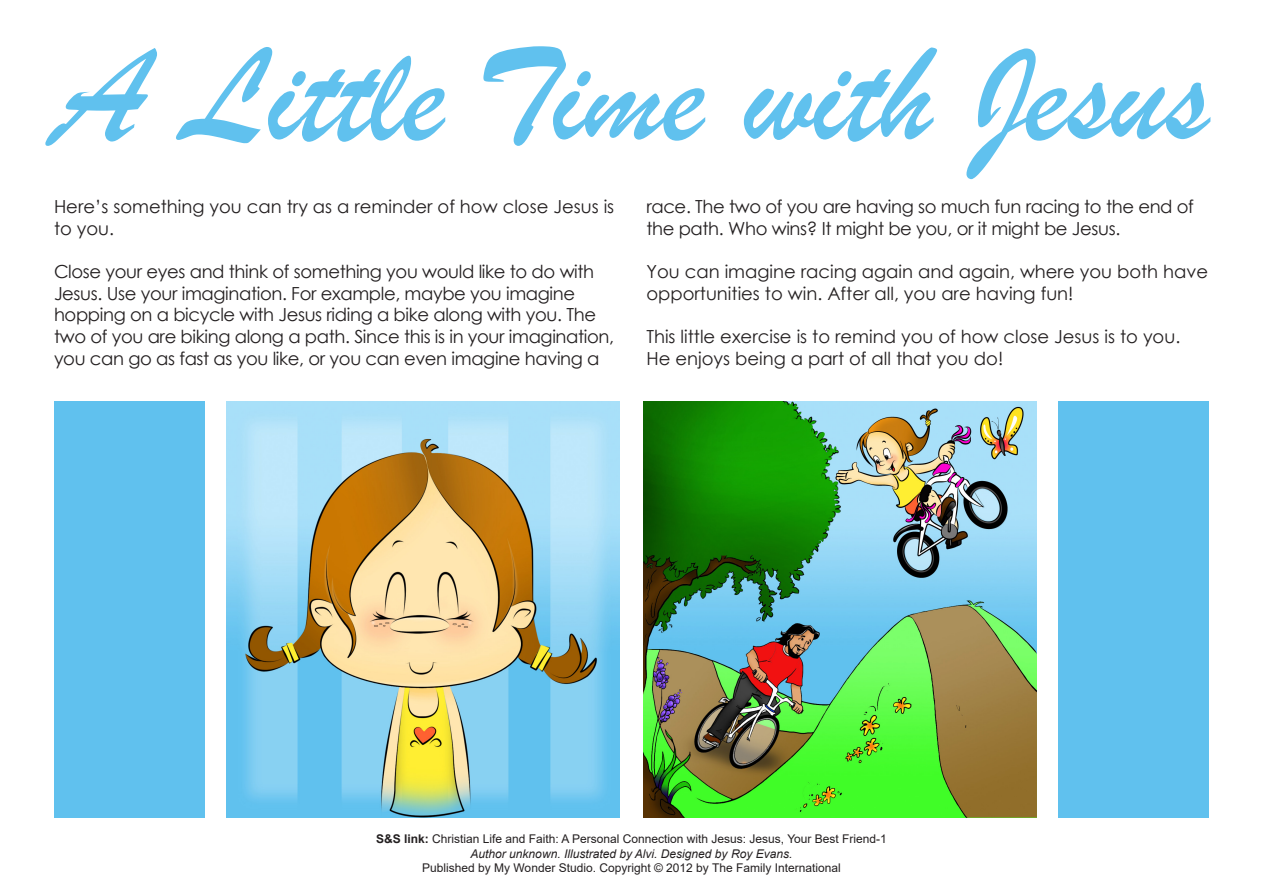
<style>
.page{position:relative;width:1263px;height:893px;background:#fff}
.page>*{position:absolute;margin:0;border:0;box-sizing:border-box;transform-origin:0 0}
.t1{font:141.3px "Brush Script";color:#60c1ee}
.t2{font:18px/21.6px "Century Gothic";letter-spacing:-.02em;color:#231f20}
.t3{font:18px/21.6px "Century Gothic";color:#231f20}
.t4{font:12px "Arial";color:#231f20}
.t5{font:italic 12px "Arial";color:#231f20}
.s1{font-weight:700}
</style>
<div class="page">
<img style="left:226px;top:401px;width:394px;height:417px">
<img style="left:643px;top:401px;width:394px;height:417px">
<div style="left:54px;top:401px;width:151px;height:417px;background:#60c1ee"></div>
<div style="left:1058px;top:401px;width:151px;height:417px;background:#60c1ee"></div>
<p class="t1" style="left:54px;top:9px;width:1156px">A Little Time with Jesus</p>
<p class="t3" style="left:54px;top:196px;width:562px">Here’s something you can try as a reminder of how close Jesus is to you.</p>
<p class="t2" style="left:54px;top:261px;width:562px">Close your eyes and think of something you would like to do with Jesus. Use your imagination. For example, maybe you imagine hopping on a bicycle with Jesus riding a bike along with you. The two of you are biking along a path. Since this is in your imagination, you can go as fast as you like, or you can even imagine having a</p>
<p class="t2" style="left:646px;top:196px;width:549px">race. The two of you are having so much fun racing to the end of the path. Who wins? It might be you, or it might be Jesus.</p>
<p class="t3" style="left:646px;top:261px;width:563px">You can imagine racing again and again, where you both have opportunities to win. After all, you are having fun!</p>
<p class="t3" style="left:646px;top:325px;width:535px">This little exercise is to remind you of how close Jesus is to you.<br>He enjoys being a part of all that you do!</p>
<p class="t4" style="left:376px;top:831px;width:512px"><span class="s1">S&amp;S link:</span> Christian Life and Faith: A Personal Connection with Jesus: Jesus, Your Best Friend-1</p>
<p class="t5" style="left:471px;top:846px;width:323px">Author unknown. Illustrated by Alvi. Designed by Roy Evans.</p>
<p class="t4" style="left:422px;top:860px;width:420px">Published by My Wonder Studio. Copyright © 2012 by The Family International</p>
</div>
